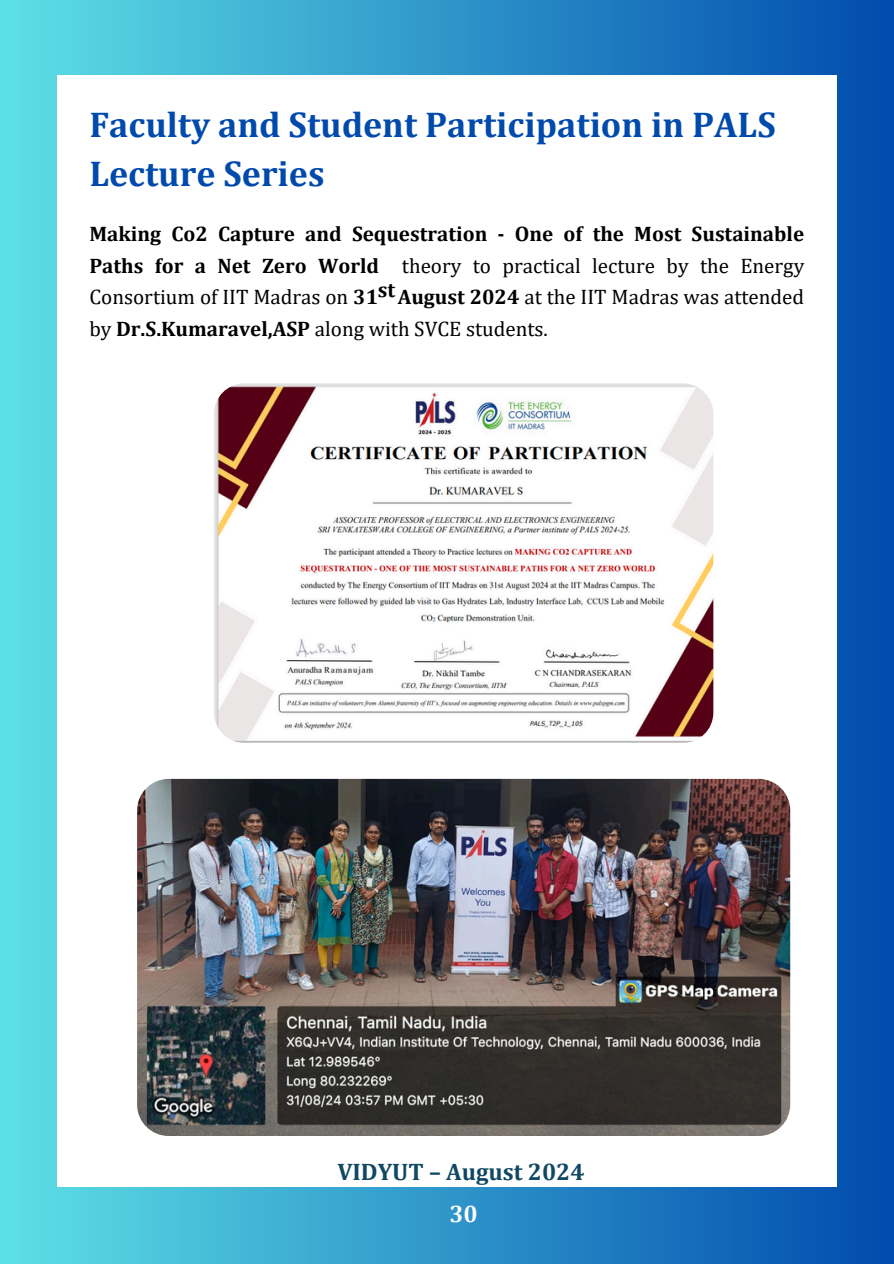
<style>
.page{position:relative;width:894px;height:1264px;background:#fff}
.page>*{position:absolute;margin:0;border:0;box-sizing:border-box;transform-origin:0 0}
.t1{font:700 36px/49.5px "Cambria";color:#004aad}
.t2{font:700 24px/41.7px "Cambria";color:#104864;text-align:center}
.t3{font:700 21px/31.5px "Cambria";color:#000;text-align:justify}
.s1{font-weight:400}
.s2{color:#fff}
</style>
<div class="page">
<div style="left:0;top:0;width:893px;height:1263px;background:linear-gradient(to right,#5ee0e6,#054eaf)"></div>
<div style="left:57px;top:75px;width:779px;height:1111px;background:#fff"></div>
<img style="left:137px;top:779px;width:652px;height:356px;border-radius:32px">
<img style="left:214px;top:383px;width:499px;height:359px;border-radius:30px">
<h2 class="t1" style="left:89px;top:99px;width:688px">Faculty and Student Participation in PALS<br>Lecture Series</h2>
<p class="t3" style="left:89px;top:218px;width:716px">Making Co2 Capture and Sequestration - One of the Most Sustainable Paths for a Net Zero World <span class="s1">theory to practical lecture by the Energy Consortium of IIT Madras on</span> 31 August 2024 <span class="s1">at the IIT Madras was attended by</span> Dr.S.Kumaravel,ASP <span class="s1">along with SVCE students.</span></p>
<p class="t3" style="left:377px;top:273px;width:19px">st</p>
<h3 class="t2" style="left:337px;top:1150px;width:249px">VIDYUT – August 2024<br><span class="s2">30</span></h3>
</div>
